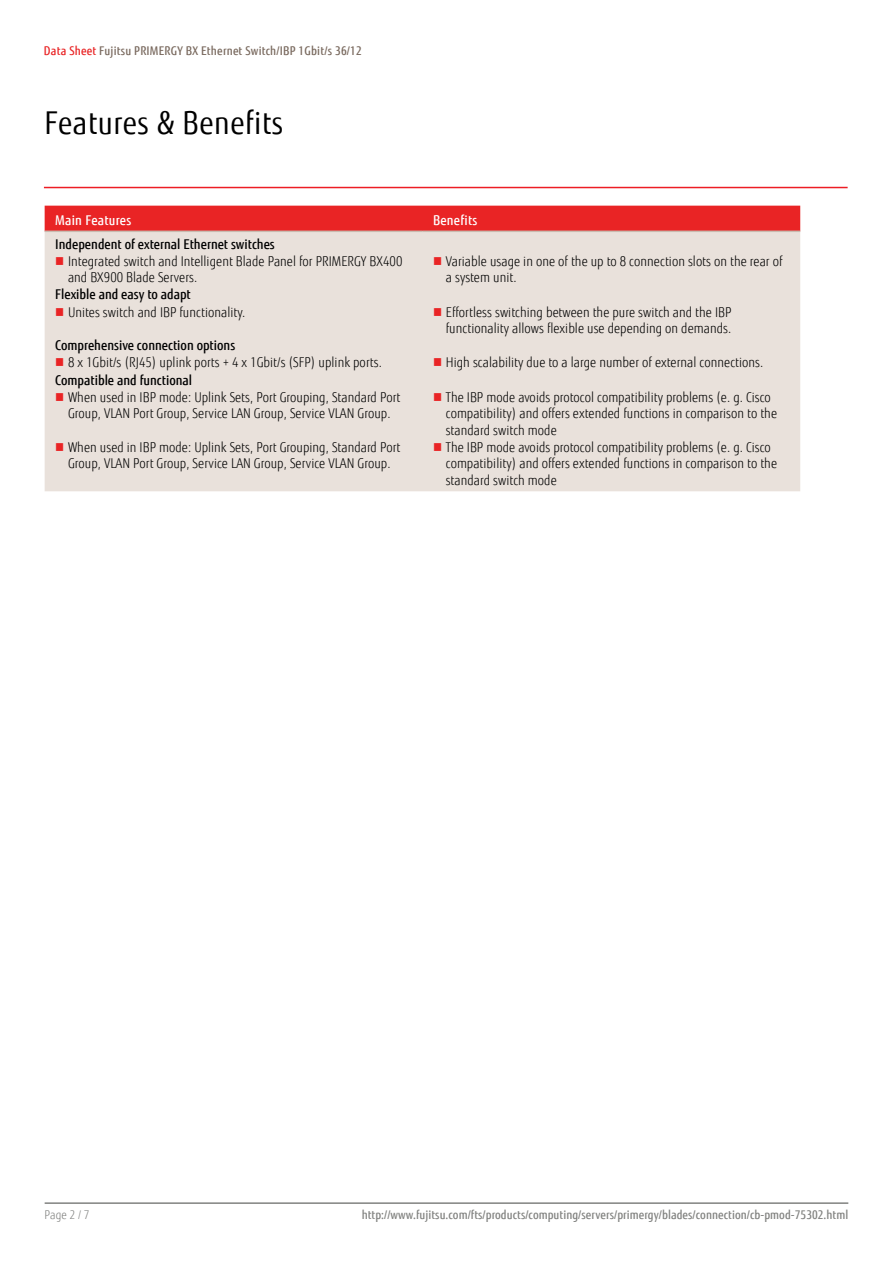
<style>
.page{position:relative;width:893px;height:1263px;background:#fff}
.page>*{position:absolute;margin:0;border:0;box-sizing:border-box;transform-origin:0 0}
.t1{font:31.5px "Fujitsu Sans";letter-spacing:.02em;color:#000;scale:.9 1}
.t2{font:300 13.5px/16.5px "Fujitsu Sans";letter-spacing:.005em;color:#000;scale:.9 1}
.t3{font:500 13.5px "Fujitsu Sans";color:#000;scale:.9 1}
.t4{font:500 13.5px "Fujitsu Sans";letter-spacing:.02em;color:#fff;scale:.9 1}
.t5{font:500 12px "Fujitsu Sans";letter-spacing:.005em;color:#818280;scale:.9 1}
.t6{font:500 12px "Fujitsu Sans";letter-spacing:.02em;color:#79695e;scale:.9 1}
.t7{font:300 12px "Fujitsu Sans";color:#818280;scale:.9 1}
.s1{color:#e92425}
</style>
<div class="page">
<hr style="left:45px;top:1202px;width:803px;height:2px;background:#818280">
<div style="left:45px;top:206px;width:755px;height:25px;background:#e92425"></div>
<div style="left:45px;top:232px;width:755px;height:259px;background:#e9e1db"></div>
<hr style="left:45px;top:231px;width:377px;height:1px;background:#c9bbb0">
<hr style="left:422px;top:231px;width:378px;height:1px;background:#c9bbb0">
<hr style="left:44px;top:187px;width:804px;height:1px;background:#ed1d24">
<svg style="left:56px;top:257px;width:7px;height:8px"></svg>
<svg style="left:434px;top:257px;width:7px;height:8px"></svg>
<svg style="left:56px;top:308px;width:7px;height:8px"></svg>
<svg style="left:434px;top:308px;width:7px;height:8px"></svg>
<svg style="left:56px;top:358px;width:7px;height:8px"></svg>
<svg style="left:434px;top:358px;width:7px;height:8px"></svg>
<svg style="left:56px;top:393px;width:7px;height:8px"></svg>
<svg style="left:434px;top:393px;width:7px;height:8px"></svg>
<svg style="left:56px;top:443px;width:7px;height:8px"></svg>
<svg style="left:434px;top:443px;width:7px;height:8px"></svg>
<p class="t6" style="left:44px;top:43px;width:355px"><span class="s1">Data Sheet</span> Fujitsu PRIMERGY BX Ethernet Switch/IBP 1Gbit/s 36/12</p>
<h1 class="t1" style="left:45px;top:104px;width:267px">Features &amp; Benefits</h1>
<p class="t4" style="left:55px;top:212px;width:86px">Main Features</p>
<p class="t4" style="left:433px;top:212px;width:51px">Benefits</p>
<p class="t3" style="left:55px;top:235px;width:245px">Independent of external Ethernet switches</p>
<p class="t2" style="left:68px;top:253px;width:373px">Integrated switch and Intelligent Blade Panel for PRIMERGY BX400 and BX900 Blade Servers.</p>
<p class="t2" style="left:446px;top:253px;width:376px">Variable usage in one of the up to 8 connection slots on the rear of a system unit.</p>
<p class="t3" style="left:55px;top:286px;width:152px">Flexible and easy to adapt</p>
<p class="t2" style="left:68px;top:304px;width:199px">Unites switch and IBP functionality.</p>
<p class="t2" style="left:446px;top:304px;width:319px">Effortless switching between the pure switch and the IBP functionality allows flexible use depending on demands.</p>
<p class="t3" style="left:55px;top:337px;width:201px">Comprehensive connection options</p>
<p class="t2" style="left:68px;top:354px;width:350px">8 x 1Gbit/s (RJ45) uplink ports + 4 x 1Gbit/s (SFP) uplink ports.</p>
<p class="t2" style="left:446px;top:354px;width:354px">High scalability due to a large number of external connections.</p>
<p class="t3" style="left:55px;top:371px;width:154px">Compatible and functional</p>
<p class="t2" style="left:68px;top:389px;width:371px">When used in IBP mode: Uplink Sets, Port Grouping, Standard Port<br>Group, VLAN Port Group, Service LAN Group, Service VLAN Group.</p>
<p class="t2" style="left:446px;top:389px;width:370px">The IBP mode avoids protocol compatibility problems (e. g. Cisco compatibility) and offers extended functions in comparison to the standard switch mode</p>
<p class="t2" style="left:68px;top:439px;width:371px">When used in IBP mode: Uplink Sets, Port Grouping, Standard Port<br>Group, VLAN Port Group, Service LAN Group, Service VLAN Group.</p>
<p class="t2" style="left:446px;top:439px;width:370px">The IBP mode avoids protocol compatibility problems (e. g. Cisco compatibility) and offers extended functions in comparison to the standard switch mode</p>
<p class="t7" style="left:45px;top:1208px;width:51px">Page 2 / 7</p>
<p class="t5" style="left:362px;top:1208px;width:542px">http://www.fujitsu.com/fts/products/computing/servers/primergy/blades/connection/cb-pmod-75302.html</p>
</div>
